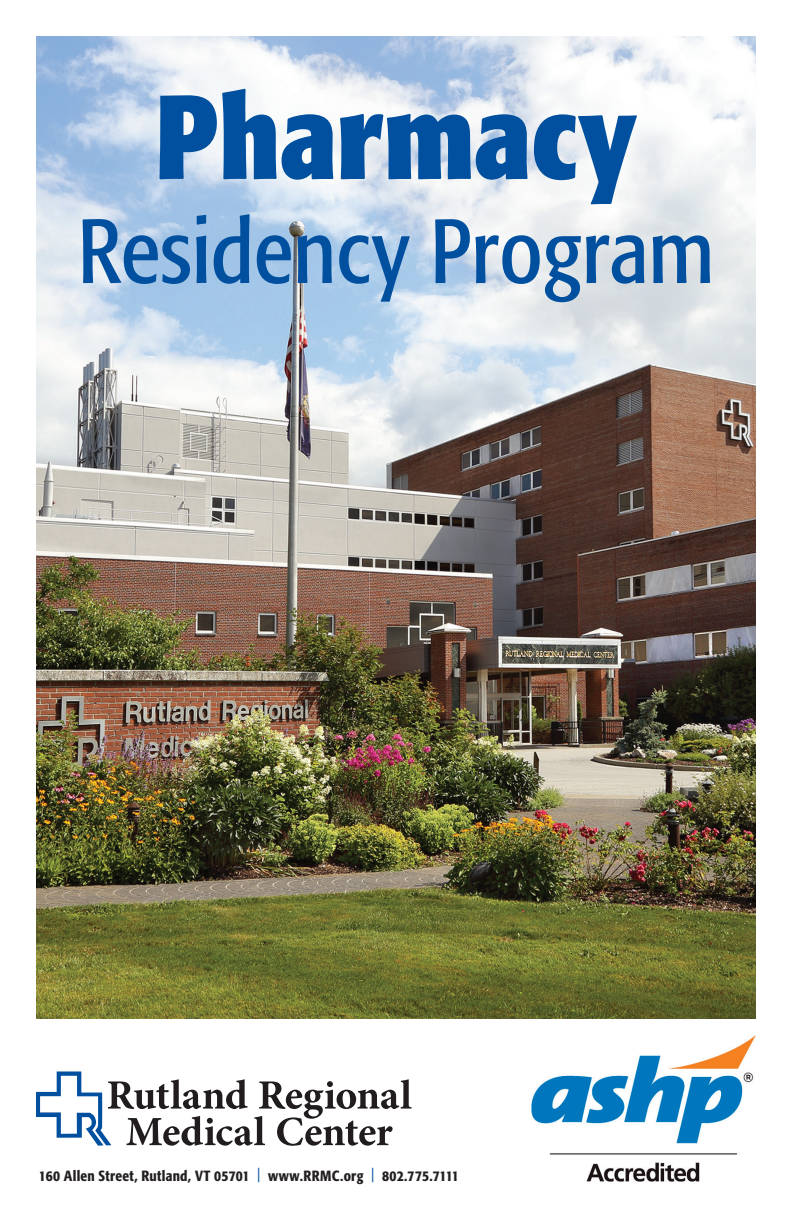
<style>
.page{position:relative;width:792px;height:1224px;background:#fff}
.page>*{position:absolute;margin:0;border:0;box-sizing:border-box;transform-origin:0 0}
.t1{font:700 condensed 118px "Formata";color:#01509f}
.t2{font:condensed 90px "Formata";color:#01509f}
.t3{font:500 condensed 14.6px "Formata";letter-spacing:.02em;color:#231f20}
.s1{font-weight:300;font-stretch:normal;color:#01509f}
</style>
<div class="page">
<img style="left:36px;top:36px;width:720px;height:982px">
<svg style="left:36px;top:1071px;width:376px;height:75px"></svg>
<img style="left:531px;top:1036px;width:225px;height:145px">
<h1 class="t1" style="left:155px;top:64px;width:483px">Pharmacy</h1>
<h2 class="t2" style="left:78px;top:198px;width:638px">Residency Program</h2>
<p class="t3" style="left:39px;top:1167px;width:421px">160 Allen Street, Rutland, VT 05701 <span class="s1">|</span> www.RRMC.org <span class="s1">|</span> 802.775.7111</p>
</div>
